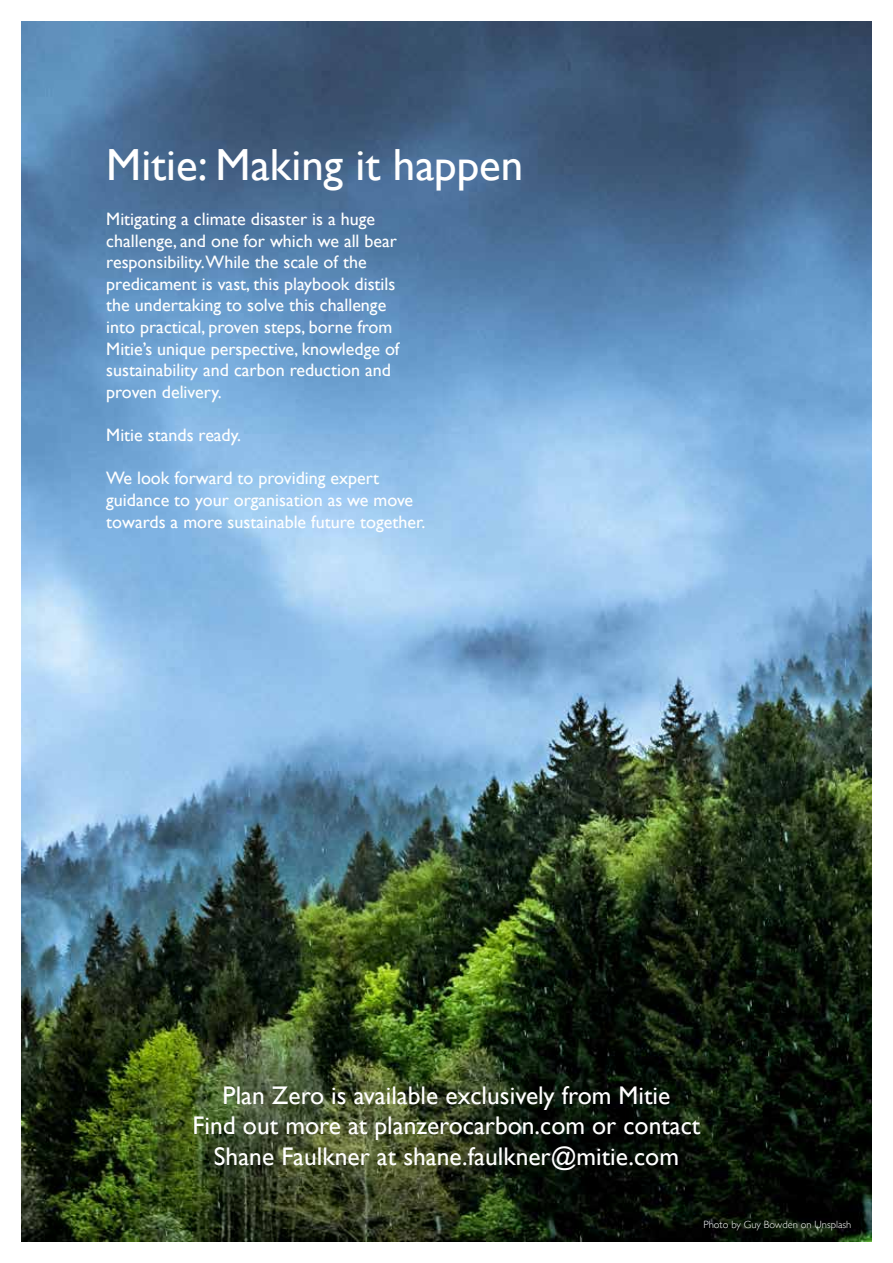
<style>
.page{position:relative;width:893px;height:1263px;background:#fff}
.page>*{position:absolute;margin:0;border:0;box-sizing:border-box;transform-origin:0 0}
.t1{font:45px "Gill Sans";color:#fff}
.t2{font:25.5px/30.6px "Gill Sans";color:#fff;text-align:center}
.t3{font:18px/21.6px "Gill Sans";color:#fff}
.t4{font:300 10.5px "Gill Sans";color:#fff}
</style>
<div class="page">
<img style="left:21px;top:21px;width:851px;height:1221px">
<h1 class="t1" style="left:106px;top:138px;width:418px">Mitie: Making it happen</h1>
<p class="t3" style="left:106px;top:208px;width:295px">Mitigating a climate disaster is a huge challenge, and one for which we all bear responsibility.While the scale of the predicament is vast, this playbook distils the undertaking to solve this challenge into practical, proven steps, borne from Mitie’s unique perspective, knowledge of sustainability and carbon reduction and proven delivery.</p>
<p class="t3" style="left:106px;top:424px;width:136px">Mitie stands ready.</p>
<p class="t3" style="left:106px;top:467px;width:320px">We look forward to providing expert guidance to your organisation as we move towards a more sustainable future together.</p>
<h2 class="t2" style="left:193px;top:1079px;width:509px">Plan Zero is available exclusively from Mitie<br>Find out more at planzerocarbon.com or contact<br>Shane Faulkner at shane.faulkner@mitie.com</h2>
<p class="t4" style="left:703px;top:1216px;width:150px">Photo by Guy Bowden on Unsplash</p>
</div>
